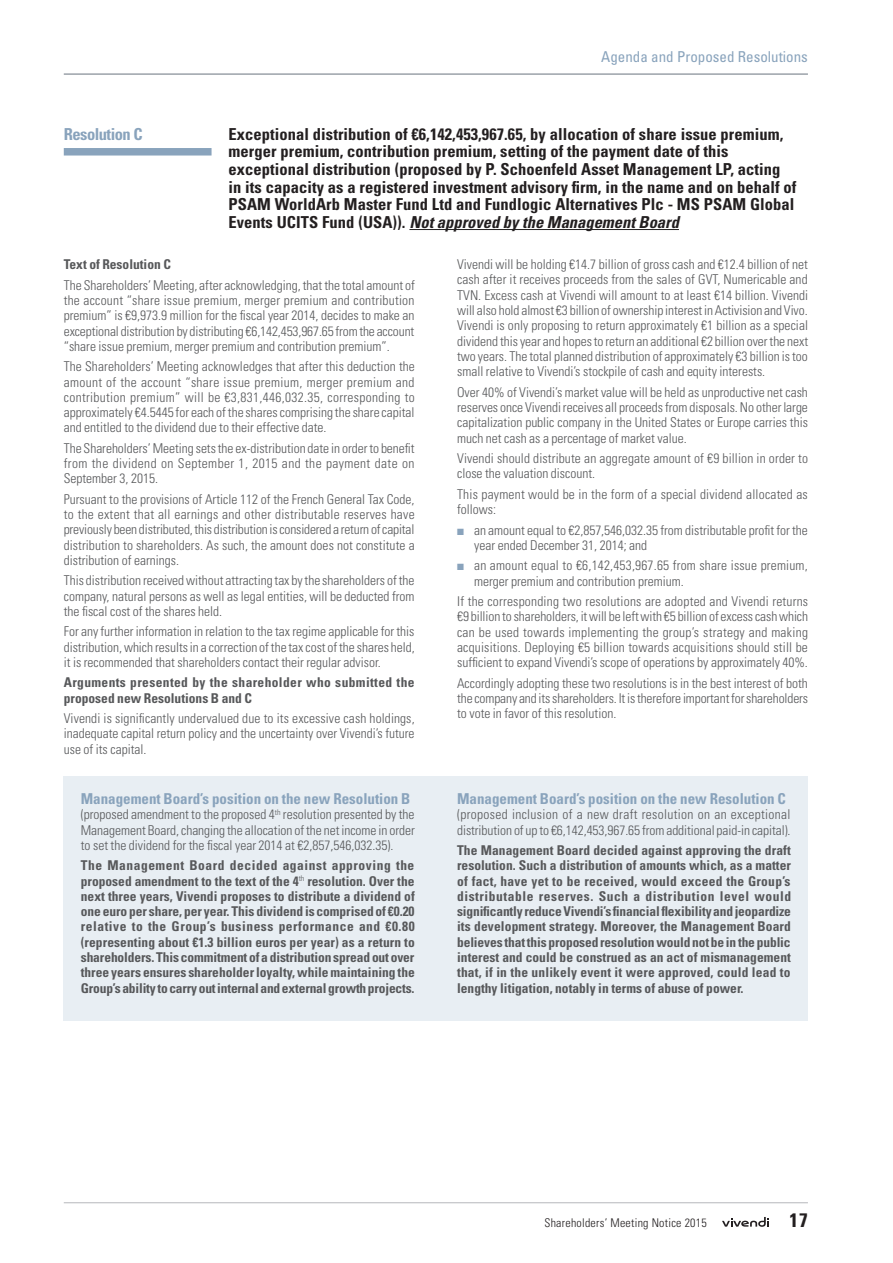
<style>
.page{position:relative;width:893px;height:1263px;background:#fff}
.page>*{position:absolute;margin:0;border:0;box-sizing:border-box;transform-origin:0 0}
.t1{font:700 condensed 19.5px "Univers LT Std";color:#231f20}
.t2{font:700 condensed 16.5px/17.7px "Univers LT Std";letter-spacing:.005em;color:#231f20}
.t3{font:700 condensed 16.5px "Univers LT Std";letter-spacing:-.03em;color:#89a3bc}
.t4{font:700 condensed 15px "Univers LT Std";color:#89a3bc}
.t5{font:condensed 15px "Univers LT Std";color:#89a3bc}
.t6{font:300 condensed 13.5px/15.3px "Univers LT Std";color:#57585a;text-align:justify}
.t7{font:700 condensed 13.5px/15.3px "Univers LT Std";color:#57585a;text-align:justify}
.t8{font:700 condensed 13.5px/15.3px "Univers LT Std";letter-spacing:.025em;color:#57585a}
.t9{font:300 condensed 12px "Univers LT Std";letter-spacing:.02em;color:#231f20}
.s1{font-style:italic}
.s2{color:#89a3bc}
</style>
<div class="page">
<svg style="left:722px;top:1217px;width:47px;height:10px"></svg>
<hr style="left:64px;top:1202px;width:744px;height:1px;background:#b6b7bb">
<hr style="left:64px;top:73px;width:744px;height:2px;background:#9ba2a9">
<div style="left:64px;top:776px;width:744px;height:245px;background:#e8eef3"></div>
<div style="left:64px;top:148px;width:148px;height:8px;background:#89a3bc"></div>
<hr style="left:409px;top:229px;width:270px;height:1px;background:#231f20">
<p class="t5" style="left:601px;top:47px;width:208px">Agenda and Proposed Resolutions</p>
<p class="t3" style="left:64px;top:124px;width:80px">Resolution C</p>
<p class="t2" style="left:229px;top:125px;width:569px">Exceptional distribution of €6,142,453,967.65, by allocation of share issue premium, merger premium, contribution premium, setting of the payment date of this exceptional distribution (proposed by P. Schoenfeld Asset Management LP, acting in its capacity as a registered investment advisory firm, in the name and on behalf of PSAM WorldArb Master Fund Ltd and Fundlogic Alternatives Plc - MS PSAM Global Events UCITS Fund (USA)). <span class="s1">Not approved by the Management Board</span></p>
<p class="t7" style="left:64px;top:257px;width:109px">Text of Resolution C</p>
<p class="t6" style="left:64px;top:277px;width:353px">The Shareholders’ Meeting, after acknowledging, that the total amount of the account “share issue premium, merger premium and contribution premium” is €9,973.9 million for the fiscal year 2014, decides to make an exceptional distribution by distributing €6,142,453,967.65 from the account “share issue premium, merger premium and contribution premium”.</p>
<p class="t6" style="left:64px;top:359px;width:353px">The Shareholders’ Meeting acknowledges that after this deduction the amount of the account “share issue premium, merger premium and contribution premium” will be €3,831,446,032.35, corresponding to approximately €4.5445 for each of the shares comprising the share capital and entitled to the dividend due to their effective date.</p>
<p class="t6" style="left:64px;top:440px;width:352px">The Shareholders’ Meeting sets the ex-distribution date in order to benefit from the dividend on September 1, 2015 and the payment date on September 3, 2015.</p>
<p class="t6" style="left:64px;top:491px;width:352px">Pursuant to the provisions of Article 112 of the French General Tax Code, to the extent that all earnings and other distributable reserves have previously been distributed, this distribution is considered a return of capital distribution to shareholders. As such, the amount does not constitute a distribution of earnings.</p>
<p class="t6" style="left:64px;top:573px;width:352px">This distribution received without attracting tax by the shareholders of the company, natural persons as well as legal entities, will be deducted from the fiscal cost of the shares held.</p>
<p class="t6" style="left:64px;top:624px;width:353px">For any further information in relation to the tax regime applicable for this distribution, which results in a correction of the tax cost of the shares held, it is recommended that shareholders contact their regular advisor.</p>
<p class="t8" style="left:64px;top:675px;width:352px">Arguments presented by the shareholder who submitted the proposed new Resolutions B and C</p>
<p class="t6" style="left:64px;top:711px;width:352px">Vivendi is significantly undervalued due to its excessive cash holdings, inadequate capital return policy and the uncertainty over Vivendi’s future use of its capital.</p>
<p class="t6" style="left:457px;top:257px;width:353px">Vivendi will be holding €14.7 billion of gross cash and €12.4 billion of net cash after it receives proceeds from the sales of GVT, Numericable and TVN. Excess cash at Vivendi will amount to at least €14 billion. Vivendi will also hold almost €3 billion of ownership interest in Activision and Vivo.<br>Vivendi is only proposing to return approximately €1 billion as a special dividend this year and hopes to return an additional €2 billion over the next two years. The total planned distribution of approximately €3 billion is too small relative to Vivendi’s stockpile of cash and equity interests.</p>
<p class="t6" style="left:457px;top:384px;width:352px">Over 40% of Vivendi’s market value will be held as unproductive net cash reserves once Vivendi receives all proceeds from disposals. No other large capitalization public company in the United States or Europe carries this much net cash as a percentage of market value.</p>
<p class="t6" style="left:457px;top:451px;width:352px">Vivendi should distribute an aggregate amount of €9 billion in order to close the valuation discount.</p>
<p class="t6" style="left:457px;top:486px;width:352px">This payment would be in the form of a special dividend allocated as follows:</p>
<p class="t6" style="left:474px;top:522px;width:335px;text-indent:-17px"><span class="s2">■</span> an amount equal to €2,857,546,032.35 from distributable profit for the year ended December 31, 2014; and</p>
<p class="t6" style="left:474px;top:558px;width:335px;text-indent:-17px"><span class="s2">■</span> an amount equal to €6,142,453,967.65 from share issue premium, merger premium and contribution premium.</p>
<p class="t6" style="left:457px;top:593px;width:353px">If the corresponding two resolutions are adopted and Vivendi returns €9 billion to shareholders, it will be left with €5 billion of excess cash which can be used towards implementing the group’s strategy and making acquisitions. Deploying €5 billion towards acquisitions should still be sufficient to expand Vivendi’s scope of operations by approximately 40%.</p>
<p class="t6" style="left:457px;top:675px;width:353px">Accordingly adopting these two resolutions is in the best interest of both the company and its shareholders. It is therefore important for shareholders to vote in favor of this resolution.</p>
<p class="t4" style="left:81px;top:789px;width:331px">Management Board’s position on the new Resolution B</p>
<p class="t6" style="left:81px;top:807px;width:336px">(proposed amendment to the proposed 4<sup>th</sup> resolution presented by the Management Board, changing the allocation of the net income in order to set the dividend for the fiscal year 2014 at €2,857,546,032.35).</p>
<p class="t7" style="left:81px;top:858px;width:336px">The Management Board decided against approving the proposed amendment to the text of the 4<sup>th</sup> resolution. Over the next three years, Vivendi proposes to distribute a dividend of one euro per share, per year. This dividend is comprised of €0.20 relative to the Group’s business performance and €0.80 (representing about €1.3 billion euros per year) as a return to shareholders. This commitment of a distribution spread out over three years ensures shareholder loyalty, while maintaining the Group’s ability to carry out internal and external growth projects.</p>
<p class="t4" style="left:457px;top:789px;width:330px">Management Board’s position on the new Resolution C</p>
<p class="t6" style="left:457px;top:807px;width:335px">(proposed inclusion of a new draft resolution on an exceptional distribution of up to €6,142,453,967.65 from additional paid-in capital).</p>
<p class="t7" style="left:457px;top:842px;width:335px">The Management Board decided against approving the draft resolution. Such a distribution of amounts which, as a matter of fact, have yet to be received, would exceed the Group’s distributable reserves. Such a distribution level would significantly reduce Vivendi’s financial flexibility and jeopardize its development strategy. Moreover, the Management Board believes that this proposed resolution would not be in the public interest and could be construed as an act of mismanagement that, if in the unlikely event it were approved, could lead to lengthy litigation, notably in terms of abuse of power.</p>
<p class="t9" style="left:544px;top:1215px;width:164px">Shareholders’ Meeting Notice 2015</p>
<h1 class="t1" style="left:789px;top:1208px;width:20px">17</h1>
</div>
